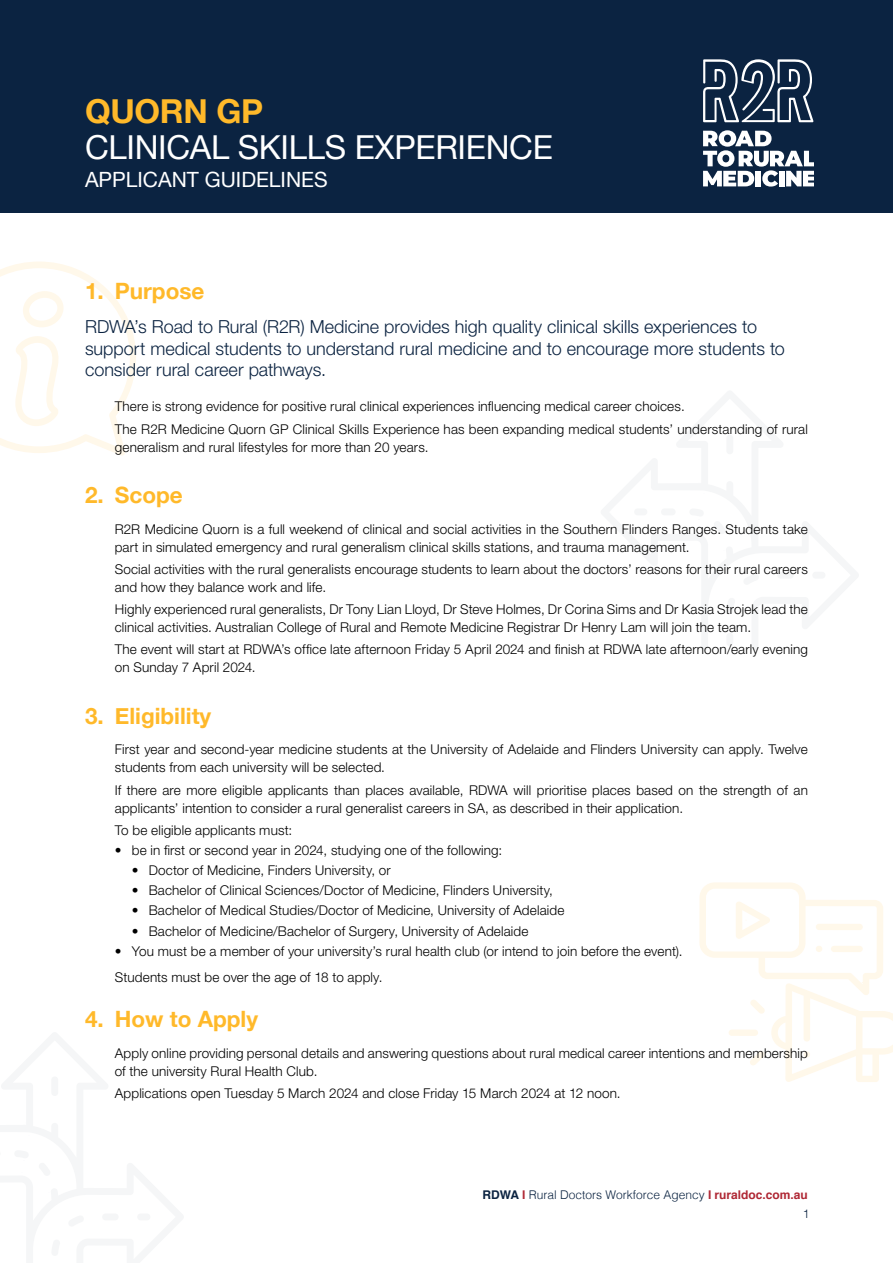
<style>
.page{position:relative;width:893px;height:1263px;background:#fff}
.page>*{position:absolute;margin:0;border:0;box-sizing:border-box;transform-origin:0 0}
.t1{font:33px "Helvetica Neue";letter-spacing:-.01em;color:#fff}
.t2{font:700 33px "Helvetica Neue";letter-spacing:-.01em;color:#ffb92a}
.t3{font:700 22.5px "Helvetica Neue";color:#ffb92a}
.t4{font:21px "Helvetica Neue";color:#fff}
.t5{font:300 18px/21.6px "Helvetica Neue";color:#0b2341}
.t6{font:300 13.5px/18px "Helvetica Neue";letter-spacing:.01em;color:#000}
.t7{font:300 12px/18.3px "Helvetica";color:#0b2341;text-align:right}
.s1{font-weight:700}
.s2{font-weight:700;color:#af2734}
</style>
<div class="page">
<svg style="left:699px;top:882px;width:194px;height:200px"></svg>
<div style="left:0;top:0;width:893px;height:213px;background:#0b2341"></div>
<svg style="left:703px;top:59px;width:110px;height:63px"></svg>
<svg style="left:703px;top:130px;width:111px;height:57px"></svg>
<svg style="left:0;top:262px;width:136px;height:194px"></svg>
<h1 class="t2" style="left:85px;top:86px;width:180px">QUORN GP</h1>
<h1 class="t1" style="left:85px;top:123px;width:469px">CLINICAL SKILLS EXPERIENCE</h1>
<h3 class="t4" style="left:85px;top:165px;width:244px">APPLICANT GUIDELINES</h3>
<h2 class="t3" style="left:85px;top:273px;width:121px">1. Purpose</h2>
<h3 class="t5" style="left:85px;top:315px;width:701px">RDWA’s Road to Rural (R2R) Medicine provides high quality clinical skills experiences to support medical students to understand rural medicine and to encourage more students to consider rural career pathways.</h3>
<p class="t6" style="left:115px;top:395px;width:695px;line-height:22.2px">There is strong evidence for positive rural clinical experiences influencing medical career choices.<br>The R2R Medicine Quorn GP Clinical Skills Experience has been expanding medical students’ understanding of rural</p>
<p class="t6" style="left:115px;top:437px;width:315px">generalism and rural lifestyles for more than 20 years.</p>
<h2 class="t3" style="left:85px;top:477px;width:99px">2. Scope</h2>
<p class="t6" style="left:115px;top:519px;width:695px">R2R Medicine Quorn is a full weekend of clinical and social activities in the Southern Flinders Ranges. Students take part in simulated emergency and rural generalism clinical skills stations, and trauma management.</p>
<p class="t6" style="left:115px;top:560px;width:695px">Social activities with the rural generalists encourage students to learn about the doctors’ reasons for their rural careers and how they balance work and life.</p>
<p class="t6" style="left:115px;top:600px;width:695px">Highly experienced rural generalists, Dr Tony Lian Lloyd, Dr Steve Holmes, Dr Corina Sims and Dr Kasia Strojek lead the clinical activities. Australian College of Rural and Remote Medicine Registrar Dr Henry Lam will join the team.</p>
<p class="t6" style="left:115px;top:640px;width:695px">The event will start at RDWA’s office late afternoon Friday 5 April 2024 and finish at RDWA late afternoon/early evening on Sunday 7 April 2024.</p>
<h2 class="t3" style="left:85px;top:698px;width:128px">3. Eligibility</h2>
<p class="t6" style="left:115px;top:740px;width:694px">First year and second-year medicine students at the University of Adelaide and Flinders University can apply. Twelve students from each university will be selected.</p>
<p class="t6" style="left:115px;top:780px;width:695px">If there are more eligible applicants than places available, RDWA will prioritise places based on the strength of an applicants’ intention to consider a rural generalist careers in SA, as described in their application.</p>
<p class="t6" style="left:115px;top:821px;width:179px">To be eligible applicants must:</p>
<p class="t6" style="left:115px;top:841px;width:389px">• be in first or second year in 2024, studying one of the following:</p>
<p class="t6" style="left:132px;top:861px;width:260px">• Doctor of Medicine, Finders University, or</p>
<p class="t6" style="left:132px;top:881px;width:423px">• Bachelor of Clinical Sciences/Doctor of Medicine, Flinders University,</p>
<p class="t6" style="left:132px;top:901px;width:434px">• Bachelor of Medical Studies/Doctor of Medicine, University of Adelaide</p>
<p class="t6" style="left:132px;top:921px;width:398px">• Bachelor of Medicine/Bachelor of Surgery, University of Adelaide</p>
<p class="t6" style="left:115px;top:937px;width:569px;line-height:26.5px">• You must be a member of your university’s rural health club (or intend to join before the event).<br>Students must be over the age of 18 to apply.</p>
<h2 class="t3" style="left:85px;top:1001px;width:175px">4. How to Apply</h2>
<p class="t6" style="left:115px;top:1044px;width:695px">Apply online providing personal details and answering questions about rural medical career intentions and membership of the university Rural Health Club.</p>
<p class="t6" style="left:115px;top:1084px;width:507px">Applications open Tuesday 5 March 2024 and close Friday 15 March 2024 at 12 noon.</p>
<p class="t7" style="left:483px;top:1185px;width:328px"><span class="s1">RDWA</span> <span class="s2">I</span> Rural Doctors Workforce Agency <span class="s2">I ruraldoc.com.au<br></span>1</p>
</div>
